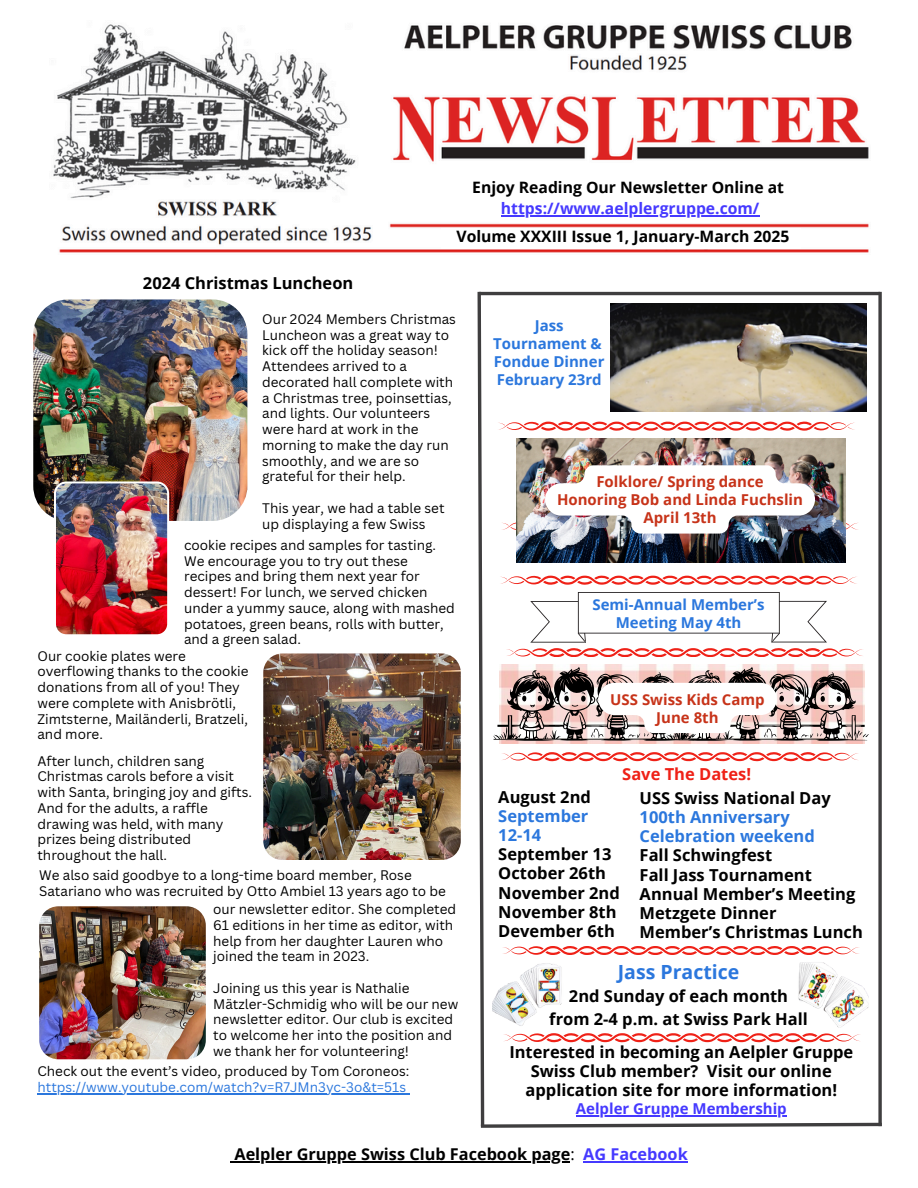
<style>
.page{position:relative;width:918px;height:1188px;background:#fff}
.page>*{position:absolute;margin:0;border:0;box-sizing:border-box;transform-origin:0 0}
.t1{font:700 19.5px "Open Sans";color:#2b77dd}
.t2{font:700 16.5px/19.2px "Open Sans";color:#000;text-align:center}
.t3{font:700 16.5px "Open Sans";color:#ef2117}
.t4{font:700 16.35px "Open Sans";color:#000}
.t5{font:700 15.75px "Open Sans";color:#000}
.t6{font:700 15.75px "Open Sans";color:#4539ff}
.t7{font:700 15px/18px "Open Sans";color:#c73319;text-align:center}
.t8{font:700 15px/18px "Open Sans";color:#2b77dd;text-align:center}
.t9{font:700 15px "Open Sans";color:#4539ff}
.t10{font:13.5px/15.8px "Canva Sans";color:#000}
.t11{font:13.5px "Canva Sans";color:#2b77dd}
.s1{color:#2b77dd}
.s2{font-weight:400}
.s3{color:#4539ff}
</style>
<div class="page">
<img style="left:53px;top:24px;width:816px;height:229px">
<div style="left:441px;top:229px;width:360px;height:20px;background:#fff"></div>
<img style="left:33px;top:299px;width:215px;height:222px">
<img style="left:54px;top:481px;width:115px;height:154px">
<img style="left:39px;top:906px;width:167px;height:153px">
<img style="left:263px;top:653px;width:198px;height:207px">
<hr style="left:234px;top:1161px;width:336px;height:1px;background:#000">
<hr style="left:583px;top:1161px;width:105px;height:1px;background:#4539ff">
<svg style="left:466px;top:174px;width:329px;height:49px"></svg>
<hr style="left:501px;top:215px;width:258px;height:1px;background:#4539ff">
<hr style="left:37px;top:1093px;width:369px;height:1px;background:#2b77dd">
<svg style="left:477px;top:291px;width:405px;height:837px"></svg>
<p class="t5" style="left:472px;top:176px;width:313px">Enjoy Reading Our Newsletter Online at</p>
<p class="t6" style="left:501px;top:197px;width:260px">https://www.aelplergruppe.com/</p>
<p class="t5" style="left:456px;top:226px;width:334px">Volume XXXIII Issue 1, January-March 2025</p>
<p class="t2" style="left:143px;top:273px;width:212px">2024 Christmas Luncheon</p>
<p class="t10" style="left:262px;top:311px;width:195px">Our 2024 Members Christmas<br>Luncheon was a great way to kick off the holiday season!<br>Attendees arrived to a decorated hall complete with a Christmas tree, poinsettias, and lights. Our volunteers were hard at work in the morning to make the day run smoothly, and we are so grateful for their help.</p>
<p class="t10" style="left:262px;top:500px;width:184px">This year, we had a table set up displaying a few Swiss</p>
<p class="t10" style="left:184px;top:537px;width:272px">cookie recipes and samples for tasting.<br>We encourage you to try out these recipes and bring them next year for dessert! For lunch, we served chicken under a yummy sauce, along with mashed potatoes, green beans, rolls with butter, and a green salad.</p>
<p class="t10" style="left:37px;top:648px;width:213px">Our cookie plates were overflowing thanks to the cookie donations from all of you! They were complete with Anisbrötli,<br>Zimtsterne, Mailänderli, Bratzeli, and more.</p>
<p class="t10" style="left:37px;top:753px;width:216px">After lunch, children sang<br>Christmas carols before a visit with Santa, bringing joy and gifts.<br>And for the adults, a raffle drawing was held, with many prizes being distributed throughout the hall.</p>
<p class="t10" style="left:39px;top:867px;width:408px">We also said goodbye to a long-time board member, Rose<br>Satariano who was recruited by Otto Ambiel 13 years ago to be</p>
<p class="t10" style="left:213px;top:901px;width:244px">our newsletter editor. She completed 61 editions in her time as editor, with help from her daughter Lauren who joined the team in 2023.</p>
<p class="t10" style="left:213px;top:980px;width:247px">Joining us this year is Nathalie Mätzler-Schmidig who will be our new newsletter editor. Our club is excited to welcome her into the position and we thank her for volunteering!</p>
<h1 class="t10" style="left:37px;top:1063px;width:373px">Check out the event’s video, produced by Tom Coroneos:</h1>
<p class="t11" style="left:37px;top:1078px;width:370px">https://www.youtube.com/watch?v=R7JMn3yc-3o&amp;t=51s</p>
<h1 class="t8" style="left:493px;top:316px;width:113px">Jass<br>Tournament &amp;<br>Fondue Dinner<br>February 23rd</h1>
<p class="t7" style="left:557px;top:472px;width:247px">Folklore/ Spring dance<br>Honoring Bob and Linda Fuchslin<br>April 13th</p>
<p class="t8" style="left:592px;top:595px;width:174px">Semi-Annual Member’s<br>Meeting May 4th</p>
<h1 class="t7" style="left:610px;top:690px;width:156px">USS Swiss Kids Camp<br>June 8th</h1>
<p class="t3" style="left:622px;top:763px;width:130px">Save The Dates!</p>
<p class="t2" style="left:498px;top:787px;width:123px;text-align:left">August 2nd<br><span class="s1">September<br>12-14<br></span>September 13<br>October 26th<br>November 2nd<br>November 8th<br>Devember 6th</p>
<p class="t2" style="left:640px;top:788px;width:225px;text-align:left">USS Swiss National Day<br><span class="s1">100th Anniversary<br>Celebration weekend<br></span>Fall Schwingfest<br>Fall Jass Tournament<br>Annual Member’s Meeting<br>Metzgete Dinner<br>Member’s Christmas Lunch</p>
<p class="t1" style="left:618px;top:958px;width:123px">Jass Practice</p>
<p class="t2" style="left:549px;top:985px;width:260px;line-height:22.5px">2nd Sunday of each month from 2-4 p.m. at Swiss Park Hall</p>
<p class="t2" style="left:509px;top:1042px;width:345px">Interested in becoming an Aelpler Gruppe<br>Swiss Club member? Visit our online application site for more information!</p>
<p class="t9" style="left:576px;top:1098px;width:212px">Aelpler Gruppe Membership</p>
<p class="t4" style="left:234px;top:1142px;width:455px">Aelpler Gruppe Swiss Club Facebook page<span class="s2">:</span> <span class="s3">AG Facebook</span></p>
</div>
